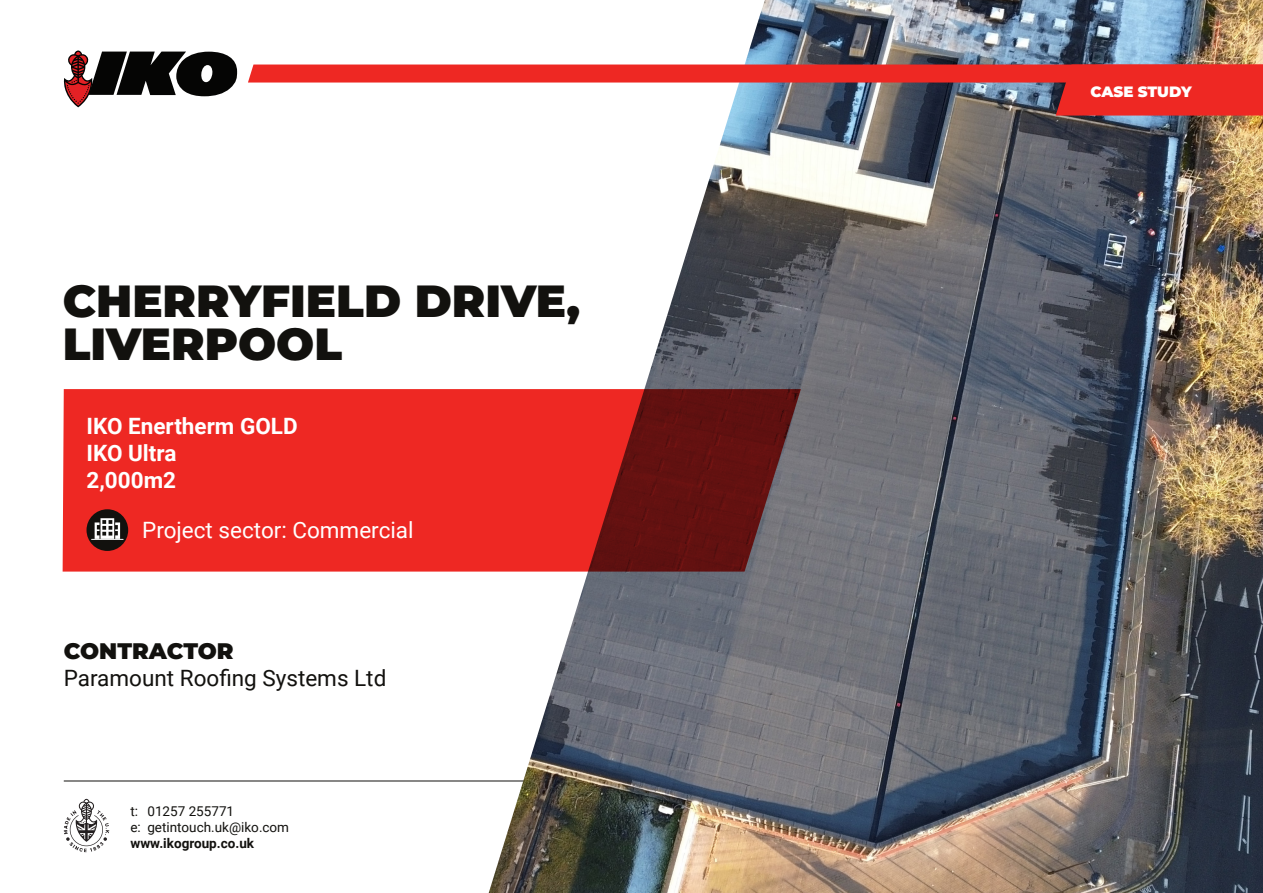
<style>
.page{position:relative;width:1263px;height:893px;background:#fff}
.page>*{position:absolute;margin:0;border:0;box-sizing:border-box;transform-origin:0 0}
.t1{font:900 45px/43.5px "Montserrat";color:#12110e}
.t2{font:700 22.5px "Roboto";color:#fff}
.t3{font:22.5px "Roboto";color:#12110e}
.t4{font:22.5px "Roboto";color:#fff}
.t5{font:900 22.5px "Montserrat";color:#12110e}
.t6{font:900 15px "Montserrat";letter-spacing:-.01em;color:#fff}
.t7{font:13.5px "Roboto";color:#12110e}
.t8{font:700 13.5px "Roboto";color:#12110e}
</style>
<div class="page">
<hr style="left:64px;top:781px;width:1135px;height:1px;background:#12110e">
<img style="left:489px;top:0;width:774px;height:893px">
<svg style="left:64px;top:50px;width:173px;height:57px"></svg>
<svg style="left:248px;top:65px;width:1015px;height:51px"></svg>
<svg style="left:64px;top:799px;width:45px;height:53px"></svg>
<svg style="left:63px;top:389px;width:738px;height:183px;background:#cb2623"></svg>
<div style="left:87px;top:509px;width:41px;height:42px;background:#12110e;border-radius:50%"></div>
<hr style="left:91px;top:539px;width:33px;height:1px;background:#fff">
<svg style="left:95px;top:518px;width:25px;height:21px"></svg>
<p class="t1" style="left:63px;top:276px;width:519px">CHERRYFIELD DRIVE,<br>LIVERPOOL</p>
<p class="t2" style="left:87px;top:410px;width:213px">IKO Enertherm GOLD</p>
<p class="t2" style="left:87px;top:437px;width:91px">IKO Ultra</p>
<p class="t2" style="left:87px;top:464px;width:91px">2,000m2</p>
<p class="t4" style="left:142px;top:514px;width:273px">Project sector: Commercial</p>
<p class="t5" style="left:64px;top:634px;width:171px">CONTRACTOR</p>
<p class="t3" style="left:64px;top:663px;width:324px">Paramount Roofing Systems Ltd</p>
<p class="t7" style="left:130px;top:802px;width:105px">t: 01257 255771</p>
<p class="t7" style="left:130px;top:818px;width:160px">e: getintouch.uk@iko.com</p>
<p class="t8" style="left:130px;top:834px;width:125px">www.ikogroup.co.uk</p>
<p class="t6" style="left:1090px;top:80px;width:103px">CASE STUDY</p>
</div>
